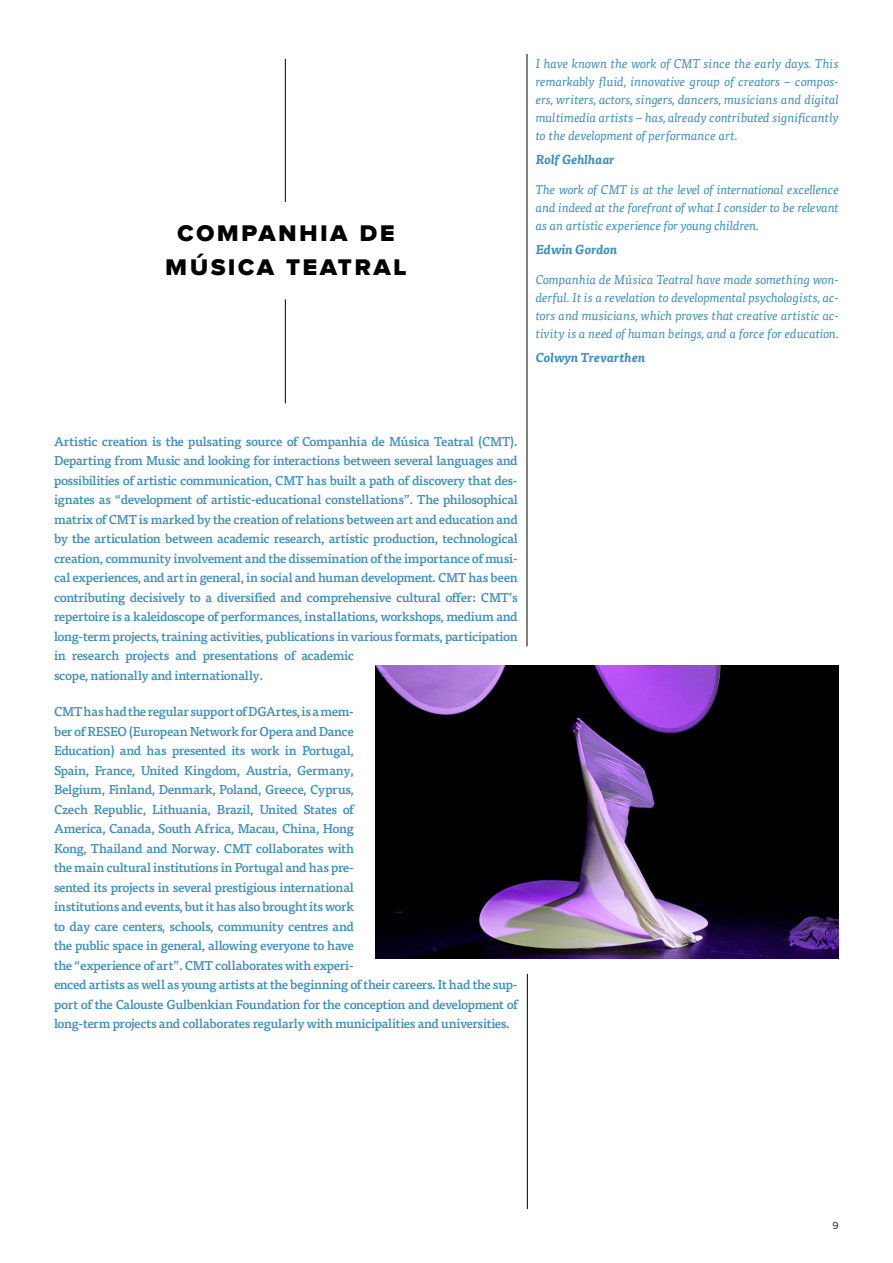
<style>
.page{position:relative;width:893px;height:1263px;background:#fff}
.page>*{position:absolute;margin:0;border:0;box-sizing:border-box;transform-origin:0 0}
.t1{font:28.5px/34.2px "Proxima Nova Extrabld";letter-spacing:.08em;color:#000;text-align:center}
.t2{font:500 12.75px/19.5px "Tisa Pro";letter-spacing:-.02em;color:#428fb7}
.t3{font:italic 12.75px/18px "Tisa Pro";letter-spacing:-.01em;color:#428fb7;text-align:justify}
.t4{font:italic 700 12.75px "Tisa Pro";color:#428fb7}
.t5{font:10.5px "Proxima Nova";color:#221f20}
</style>
<div class="page">
<hr style="left:527px;top:54px;width:1px;height:592px;background:#000">
<hr style="left:285px;top:299px;width:1px;height:104px;background:#000">
<hr style="left:285px;top:59px;width:1px;height:143px;background:#000">
<hr style="left:527px;top:974px;width:1px;height:235px;background:#000">
<img style="left:375px;top:665px;width:464px;height:294px">
<h1 class="t1" style="left:165px;top:216px;width:243px">companhia de música teatral</h1>
<p class="t3" style="left:536px;top:54px;width:305px">I have known the work of CMT since the early days. This remarkably fluid, innovative group of creators – compos&shy;ers, writers, actors, singers, dancers, musicians and digital multimedia artists – has, already contributed significantly to the development of performance art.</p>
<p class="t4" style="left:536px;top:149px;width:80px">Rolf Gehlhaar</p>
<p class="t3" style="left:536px;top:180px;width:305px">The work of CMT is at the level of international excellence and indeed at the forefront of what I consider to be relevant as an artistic experience for young children.</p>
<p class="t4" style="left:536px;top:239px;width:83px">Edwin Gordon</p>
<p class="t3" style="left:536px;top:270px;width:305px">Companhia de Música Teatral have made something won&shy;derful. It is a revelation to developmental psychologists, ac&shy;tors and musicians, which proves that creative artistic ac&shy;tivity is a need of human beings, and a force for education.</p>
<p class="t4" style="left:536px;top:347px;width:111px">Colwyn Trevarthen</p>
<p class="t2" style="left:54px;top:431px;width:465px">Artistic creation is the pulsating source of Companhia de Música Teatral (CMT).<br>Departing from Music and looking for interactions between several languages and possibilities of artistic communication, CMT has built a path of discovery that des&shy;ignates as “development of artistic-educational constellations”. The philosophical matrix of CMT is marked by the creation of relations between art and education and by the articulation between academic research, artistic production, technological creation, community involvement and the dissemination of the importance of musi&shy;cal experiences, and art in general, in social and human development. CMT has been contributing decisively to a diversified and comprehensive cultural offer: CMT’s repertoire is a kaleidoscope of performances, installations, workshops, medium and long-term projects, training activities, publications in various formats, participation in research projects and presentations of academic<br>scope, nationally and internationally.</p>
<p class="t2" style="left:54px;top:701px;width:465px">CMT has had the regular support of DGArtes, is a mem-<br>ber of RESEO (European Network for Opera and Dance<br>Education) and has presented its work in Portugal,<br>Spain, France, United Kingdom, Austria, Germany,<br>Belgium, Finland, Denmark, Poland, Greece, Cyprus,<br>Czech Republic, Lithuania, Brazil, United States of<br>America, Canada, South Africa, Macau, China, Hong<br>Kong, Thailand and Norway. CMT collaborates with<br>the main cultural institutions in Portugal and has pre-<br>sented its projects in several prestigious international<br>institutions and events, but it has also brought its work<br>to day care centers, schools, community centres and<br>the public space in general, allowing everyone to have<br>the “experience of art”. CMT collaborates with experi-<br>enced artists as well as young artists at the beginning of their careers. It had the sup&shy;port of the Calouste Gulbenkian Foundation for the conception and development of long-term projects and collaborates regularly with municipalities and universities.</p>
<p class="t5" style="left:833px;top:1220px;width:8px">9</p>
</div>
